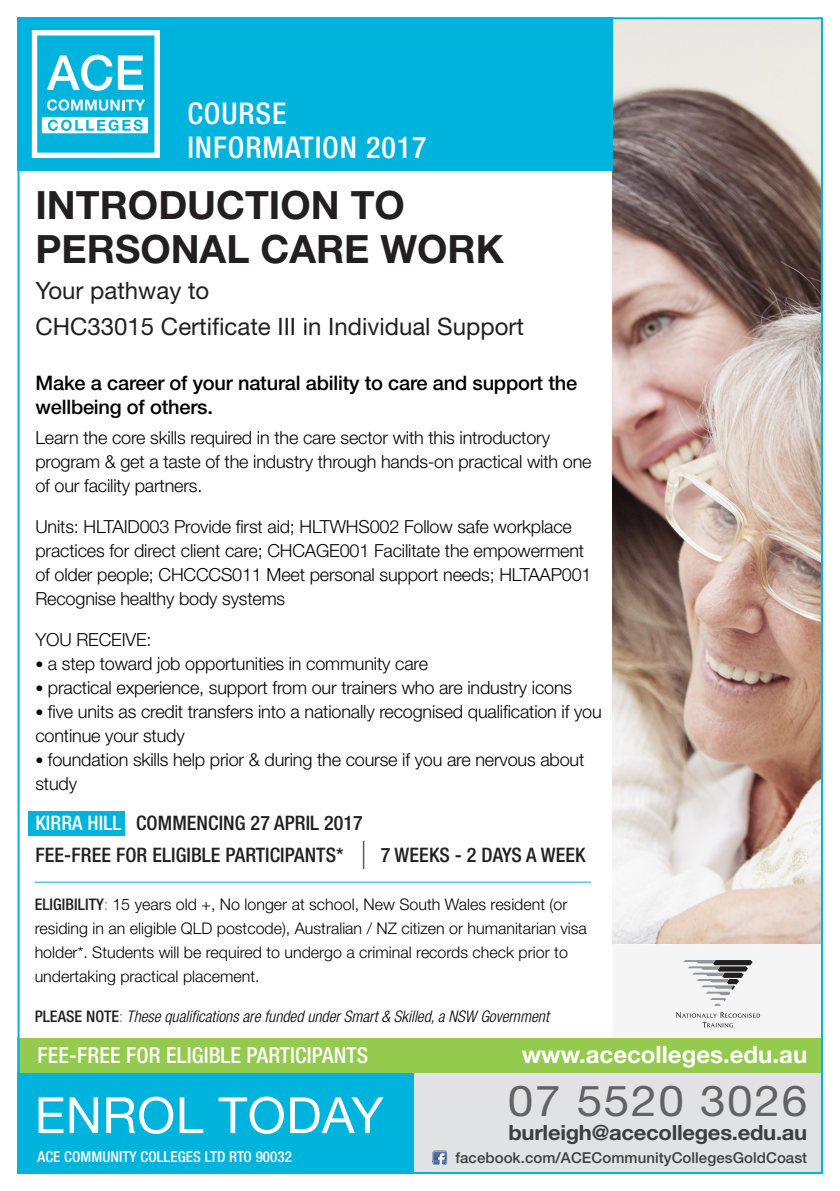
<style>
.page{position:relative;width:840px;height:1191px;background:#fff}
.page>*{position:absolute;margin:0;border:0;box-sizing:border-box;transform-origin:0 0}
.t1{font:50px "Helvetica Neue LT Std";letter-spacing:.01em;color:#fff}
.t2{font:42.8px "Helvetica Neue LT Std";letter-spacing:.035em;color:#636366;scale:1.08 1}
.t3{font:700 39px/44px "Helvetica Neue LT Std";color:#231f20}
.t4{font:500 condensed 30px "Helvetica Neue LT Std";letter-spacing:.03em;color:#fff}
.t5{font:24px "Helvetica Neue LT Std";color:#231f20}
.t6{font:700 24px "Helvetica Neue LT Std";color:#fff}
.t7{font:500 condensed 22px "Helvetica Neue LT Std";letter-spacing:.005em;color:#fff}
.t8{font:700 20.8px "Helvetica Neue LT Std";letter-spacing:-.015em;color:#3e3e3f;scale:1.05 1}
.t9{font:500 condensed 20px/32px "Helvetica Neue LT Std";letter-spacing:.005em;color:#231f20}
.t10{font:500 20px/24px "Helvetica Neue LT Std";letter-spacing:-.01em;color:#000}
.t11{font:300 18px/24px "Helvetica Neue LT Std";letter-spacing:-.01em;color:#000}
.t12{font:300 16px/24px "Helvetica Neue LT Std";color:#000}
.t13{font:italic 300 condensed 16px "Helvetica Neue LT Std";color:#000}
.t14{font:500 15px "Helvetica Neue LT Std";letter-spacing:.005em;color:#3e3e3f}
.t15{font:500 condensed 15px "Helvetica Neue LT Std";letter-spacing:.005em;color:#fff}
.s1{font-size:16px}
.s2{color:#fff}
.s3{font-weight:300;font-style:italic;font-size:26px}
.s4{font-weight:500;font-stretch:condensed;color:#231f20}
.s5{font-weight:100;font-stretch:condensed;color:#231f20}
.s6{font-weight:500;font-style:normal;color:#231f20}
.s7{font-weight:100;font-style:normal;color:#231f20}
</style>
<div class="page">
<img style="left:612px;top:20px;width:207px;height:924px">
<div style="left:28px;top:811px;width:97px;height:24px;background:#00b3dc"></div>
<hr style="left:35px;top:881px;width:555px;height:1px;background:#00b3dc">
<div style="left:18px;top:18px;width:594px;height:153px;background:#00b3dc"></div>
<svg style="left:32px;top:30px;width:128px;height:128px"></svg>
<div style="left:612px;top:944px;width:210px;height:93px;background:#f5f5f5"></div>
<div style="left:18px;top:1037px;width:804px;height:36px;background:#94ca4e"></div>
<div style="left:414px;top:1073px;width:408px;height:101px;background:#e1e2e4"></div>
<div style="left:18px;top:1073px;width:396px;height:101px;background:#00b3dc"></div>
<svg style="left:432px;top:1150px;width:15px;height:15px"></svg>
<svg style="left:683px;top:960px;width:69px;height:45px"></svg>
<svg style="left:676px;top:1012px;width:83px;height:15px"></svg>
<p class="t4" style="left:187px;top:96px;width:100px">COURSE</p>
<p class="t4" style="left:187px;top:130px;width:240px">INFORMATION 2017</p>
<p class="t3" style="left:35px;top:182px;width:470px">INTRODUCTION TO<br>PERSONAL CARE WORK</p>
<p class="t5" style="left:35px;top:276px;width:175px">Your pathway to</p>
<p class="t5" style="left:35px;top:312px;width:490px">CHC33015 Certificate III in Individual Support</p>
<p class="t10" style="left:35px;top:371px;width:543px">Make a career of your natural ability to care and support the wellbeing of others.</p>
<p class="t11" style="left:35px;top:425px;width:557px">Learn the core skills required in the care sector with this introductory program &amp; get a taste of the industry through hands-on practical with one of our facility partners.</p>
<p class="t11" style="left:35px;top:514px;width:557px">Units: HLTAID003 Provide first aid; HLTWHS002 Follow safe workplace practices for direct client care; CHCAGE001 Facilitate the empowerment of older people; CHCCCS011 Meet personal support needs; HLTAAP001<br>Recognise healthy body systems</p>
<p class="t11" style="left:35px;top:627px;width:118px">YOU RECEIVE:</p>
<p class="t11" style="left:35px;top:651px;width:394px"><span class="s1">•</span> a step toward job opportunities in community care</p>
<p class="t11" style="left:35px;top:675px;width:538px"><span class="s1">•</span> practical experience, support from our trainers who are industry icons</p>
<p class="t11" style="left:35px;top:699px;width:567px"><span class="s1">•</span> five units as credit transfers into a nationally recognised qualification if you continue your study</p>
<p class="t11" style="left:35px;top:747px;width:550px"><span class="s1">•</span> foundation skills help prior &amp; during the course if you are nervous about study</p>
<p class="t9" style="left:35px;top:807px;width:551px"><span class="s2">KIRRA HILL</span> COMMENCING 27 APRIL 2017<br>FEE-FREE FOR ELIGIBLE PARTICIPANTS* <span class="s3">|</span> 7 WEEKS - 2 DAYS A WEEK</p>
<p class="t12" style="left:35px;top:892px;width:553px"><span class="s4">ELIGIBILITY</span><span class="s5">:</span> 15 years old +, No longer at school, New South Wales resident (or residing in an eligible QLD postcode), Australian / NZ citizen or humanitarian visa holder*. Students will be required to undergo a criminal records check prior to undertaking practical placement.</p>
<p class="t13" style="left:35px;top:1007px;width:515px"><span class="s6">PLEASE NOTE</span><span class="s7">:</span> These qualifications are funded under Smart &amp; Skilled, a NSW Government</p>
<p class="t7" style="left:37px;top:1042px;width:332px">FEE-FREE FOR ELIGIBLE PARTICIPANTS</p>
<p class="t6" style="left:521px;top:1039px;width:287px">www.acecolleges.edu.au</p>
<p class="t1" style="left:35px;top:1085px;width:350px">ENROL TODAY</p>
<p class="t2" style="left:507px;top:1075px;width:278px">07 5520 3026</p>
<p class="t8" style="left:508px;top:1120px;width:286px">burleigh@acecolleges.edu.au</p>
<p class="t14" style="left:455px;top:1149px;width:353px">facebook.com/ACECommunityCollegesGoldCoast</p>
<p class="t15" style="left:37px;top:1148px;width:256px">ACE COMMUNITY COLLEGES LTD RTO 90032</p>
</div>
